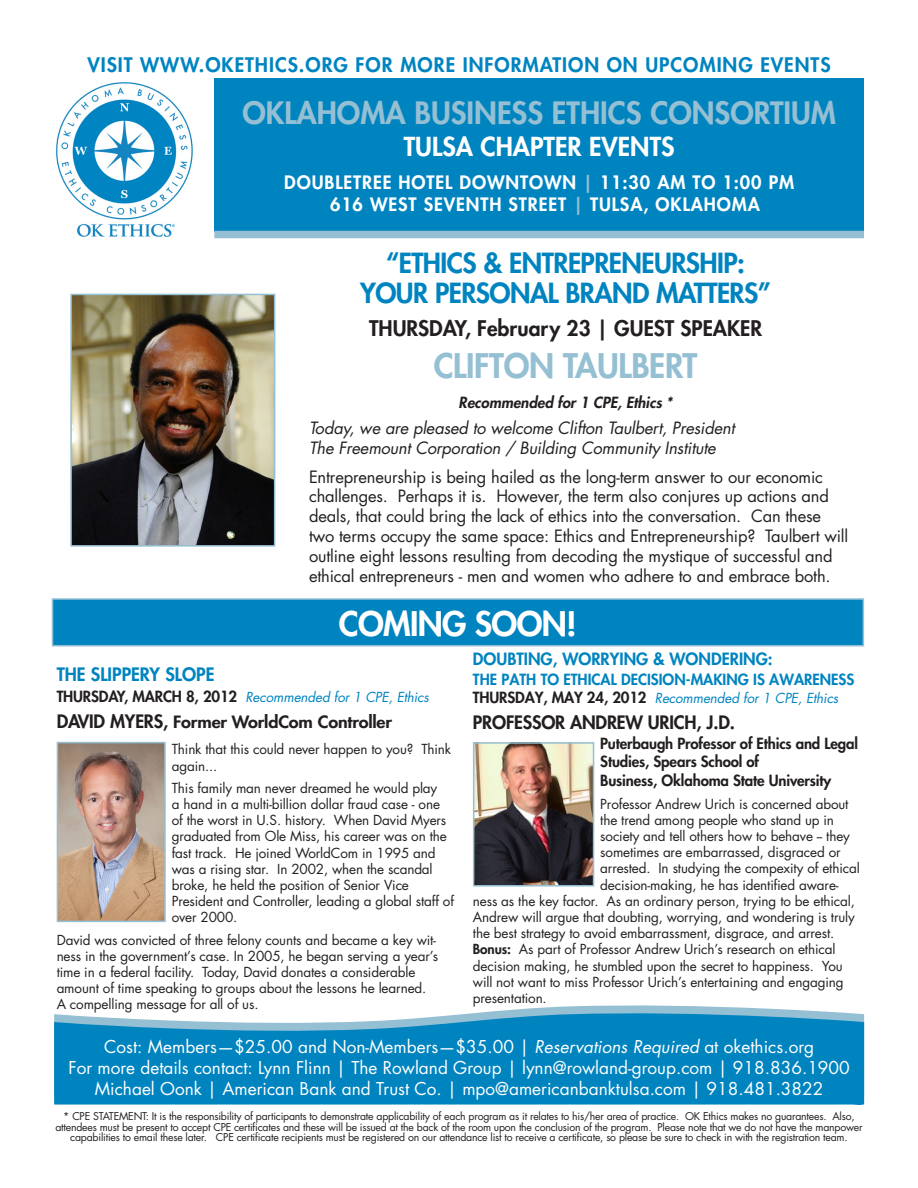
<style>
.page{position:relative;width:918px;height:1188px;background:#fff}
.page>*{position:absolute;margin:0;border:0;box-sizing:border-box;transform-origin:0 0}
.t1{font:800 33px "Futura Std";letter-spacing:-.01em;color:#95bfd2}
.t2{font:800 33px "Futura Std";letter-spacing:-.02em;color:#fff}
.t3{font:800 30px "Futura Std";color:#95bfd2}
.t4{font:800 27px "Futura Std";letter-spacing:-.02em;color:#0084c0}
.t5{font:800 25.5px "Futura Std";color:#fff}
.t6{font:800 21px "Futura Std";color:#231f20}
.t7{font:800 19.5px "Futura Std";letter-spacing:.05em;color:#0084c0}
.t8{font:800 18px "Futura Std";letter-spacing:.05em;color:#fff}
.t9{font:800 18px "Futura Std";letter-spacing:-.01em;color:#231f20}
.t10{font:800 18px "Futura Std";color:#0084c0}
.t11{font:17.25px "Futura Std";color:#fff}
.t12{font:16.5px/19.8px "Futura Std";letter-spacing:-.01em;color:#231f20}
.t13{font:italic 16.5px "Futura Std";letter-spacing:-.01em;color:#231f20}
.t14{font:800 16.5px "Futura Std";letter-spacing:-.01em;color:#231f20;scale:1.09 1}
.t15{font:800 16.5px "Futura Std";color:#0084c0}
.t16{font:800 15px/18px "Futura Std";letter-spacing:-.01em;color:#231f20}
.t17{font:800 15px "Futura Std";color:#0084c0}
.t18{font:italic 800 15px "Futura Std";color:#231f20}
.t19{font:13.5px/16.2px "Futura Std";letter-spacing:-.01em;color:#231f20}
.t20{font:italic 13.5px "Futura Std";letter-spacing:-.01em;color:#0084c0}
.t21{font:10.5px/10.5px "Futura Std";letter-spacing:-.02em;color:#231f20;text-align:center}
.s1{color:#95bfd2}
.s2{font-weight:800;font-style:normal;font-size:15px;color:#231f20}
.s3{font-size:18px}
.s4{font-weight:800}
.s5{font-style:italic}
</style>
<div class="page">
<svg style="left:487px;top:1005px;width:343px;height:7px;fill:#95bfd2"></svg>
<svg style="left:54px;top:1012px;width:810px;height:93px;fill:#0084c0"></svg>
<img style="left:56px;top:82px;width:137px;height:155px">
<div style="left:214px;top:78px;width:650px;height:154px;background:#0084c0"></div>
<div style="left:214px;top:231px;width:650px;height:7px;background:#95bfd2"></div>
<img style="left:73px;top:297px;width:199px;height:247px">
<div style="left:70px;top:294px;width:205px;height:253px;border:2px solid #95bfd2"></div>
<div style="left:52px;top:599px;width:811px;height:47px;background:#0084c0"></div>
<div style="left:52px;top:598px;width:812px;height:48px;border:2px solid #95bfd2"></div>
<img style="left:60px;top:745px;width:103px;height:174px">
<div style="left:57px;top:742px;width:109px;height:180px;border:2px solid #95bfd2"></div>
<img style="left:476px;top:745px;width:115px;height:139px">
<div style="left:473px;top:742px;width:121px;height:145px;border:2px solid #95bfd2"></div>
<p class="t7" style="left:87px;top:52px;width:745px">VISIT WWW.OKETHICS.ORG FOR MORE INFORMATION ON UPCOMING EVENTS</p>
<p class="t3" style="left:242px;top:94px;width:595px">OKLAHOMA BUSINESS ETHICS CONSORTIUM</p>
<p class="t5" style="left:404px;top:130px;width:272px">TULSA CHAPTER EVENTS</p>
<p class="t8" style="left:284px;top:171px;width:511px">DOUBLETREE HOTEL DOWNTOWN <span class="s1">|</span> 11:30 AM TO 1:00 PM</p>
<p class="t8" style="left:330px;top:193px;width:431px">616 WEST SEVENTH STREET <span class="s1">|</span> TULSA, OKLAHOMA</p>
<p class="t4" style="left:386px;top:246px;width:360px">“ETHICS &amp; ENTREPRENEURSHIP:</p>
<p class="t4" style="left:360px;top:276px;width:412px">YOUR PERSONAL BRAND MATTERS”</p>
<p class="t6" style="left:369px;top:315px;width:395px">THURSDAY, February 23 | GUEST SPEAKER</p>
<p class="t1" style="left:434px;top:345px;width:265px">CLIFTON TAULBERT</p>
<p class="t18" style="left:459px;top:393px;width:215px">Recommended for 1 CPE, Ethics *</p>
<p class="t13" style="left:309px;top:417px;width:427px">Today, we are pleased to welcome Clifton Taulbert, President</p>
<p class="t13" style="left:309px;top:437px;width:408px">The Freemount Corporation / Building Community Institute</p>
<p class="t12" style="left:309px;top:467px;width:541px">Entrepreneurship is being hailed as the long-term answer to our economic challenges. Perhaps it is. However, the term also conjures up actions and deals, that could bring the lack of ethics into the conversation. Can these two terms occupy the same space: Ethics and Entrepreneurship? Taulbert will outline eight lessons resulting from decoding the mystique of successful and ethical entrepreneurs - men and women who adhere to and embrace both.</p>
<p class="t2" style="left:339px;top:603px;width:240px">COMING SOON!</p>
<p class="t10" style="left:57px;top:663px;width:159px">THE SLIPPERY SLOPE</p>
<p class="t20" style="left:57px;top:688px;width:374px"><span class="s2">THURSDAY, MARCH 8, 2012</span> Recommended for 1 CPE, Ethics</p>
<p class="t14" style="left:57px;top:711px;width:309px"><span class="s3">DAVID MYERS,</span> Former WorldCom Controller</p>
<p class="t19" style="left:172px;top:741px;width:281px">Think that this could never happen to you? Think again...</p>
<p class="t19" style="left:172px;top:780px;width:284px">This family man never dreamed he would play<br>a hand in a multi-billion dollar fraud case - one of the worst in U.S. history. When David Myers graduated from Ole Miss, his career was on the fast track. He joined WorldCom in 1995 and was a rising star. In 2002, when the scandal broke, he held the position of Senior Vice President and Controller, leading a global staff of over 2000.</p>
<p class="t19" style="left:57px;top:932px;width:383px">David was convicted of three felony counts and became a key wit&shy;ness in the government’s case. In 2005, he began serving a year’s time in a federal facility. Today, David donates a considerable amount of time speaking to groups about the lessons he learned.<br>A compelling message for all of us.</p>
<p class="t15" style="left:473px;top:649px;width:301px">DOUBTING, WORRYING &amp; WONDERING:</p>
<p class="t17" style="left:473px;top:670px;width:383px">THE PATH TO ETHICAL DECISION-MAKING IS AWARENESS</p>
<p class="t20" style="left:473px;top:689px;width:367px"><span class="s2">THURSDAY, MAY 24, 2012</span> Recommended for 1 CPE, Ethics</p>
<p class="t9" style="left:473px;top:711px;width:264px">PROFESSOR ANDREW URICH, J.D.</p>
<p class="t16" style="left:600px;top:734px;width:259px">Puterbaugh Professor of Ethics and Legal<br>Studies, Spears School of</p>
<p class="t16" style="left:600px;top:772px;width:233px">Business, Oklahoma State University</p>
<p class="t19" style="left:600px;top:796px;width:250px">Professor Andrew Urich is concerned about</p>
<p class="t19" style="left:600px;top:812px;width:235px">the trend among people who stand up in</p>
<p class="t19" style="left:600px;top:828px;width:251px">society and tell others how to behave -- they</p>
<p class="t19" style="left:600px;top:844px;width:242px">sometimes are embarrassed, disgraced or</p>
<p class="t19" style="left:600px;top:860px;width:261px">arrested. In studying the compexity of ethical</p>
<p class="t19" style="left:600px;top:877px;width:240px">decision-making, he has identified aware-</p>
<p class="t19" style="left:473px;top:893px;width:383px">ness as the key factor. As an ordinary person, trying to be ethical,</p>
<p class="t19" style="left:473px;top:909px;width:383px">Andrew will argue that doubting, worrying, and wondering is truly</p>
<p class="t19" style="left:473px;top:925px;width:363px">the best strategy to avoid embarrassment, disgrace, and arrest.</p>
<p class="t19" style="left:473px;top:941px;width:364px"><span class="s4">Bonus:</span> As part of Professor Andrew Urich’s research on ethical</p>
<p class="t19" style="left:473px;top:958px;width:371px">decision making, he stumbled upon the secret to happiness. You</p>
<p class="t19" style="left:473px;top:974px;width:372px">will not want to miss Professor Urich’s entertaining and engaging</p>
<p class="t19" style="left:473px;top:990px;width:75px">presentation.</p>
<p class="t11" style="left:104px;top:1036px;width:712px">Cost: Members—$25.00 and Non-Members—$35.00 | <span class="s5">Reservations Required</span> at okethics.org</p>
<p class="t11" style="left:68px;top:1057px;width:783px">For more details contact: Lynn Flinn | The Rowland Group | lynn@rowland-group.com | 918.836.1900</p>
<p class="t11" style="left:95px;top:1077px;width:730px">Michael Oonk | American Bank and Trust Co. | mpo@americanbanktulsa.com | 918.481.3822</p>
<p class="t21" style="left:55px;top:1112px;width:809px">* CPE STATEMENT: It is the responsibility of participants to demonstrate applicability of each program as it relates to his/her area of practice. OK Ethics makes no guarantees. Also, attendees must be present to accept CPE certificates and these will be issued at the back of the room upon the conclusion of the program. Please note that we do not have the manpower capabilities to email these later. CPE certificate recipients must be registered on our attendance list to receive a certificate, so please be sure to check in with the registration team.</p>
</div>
